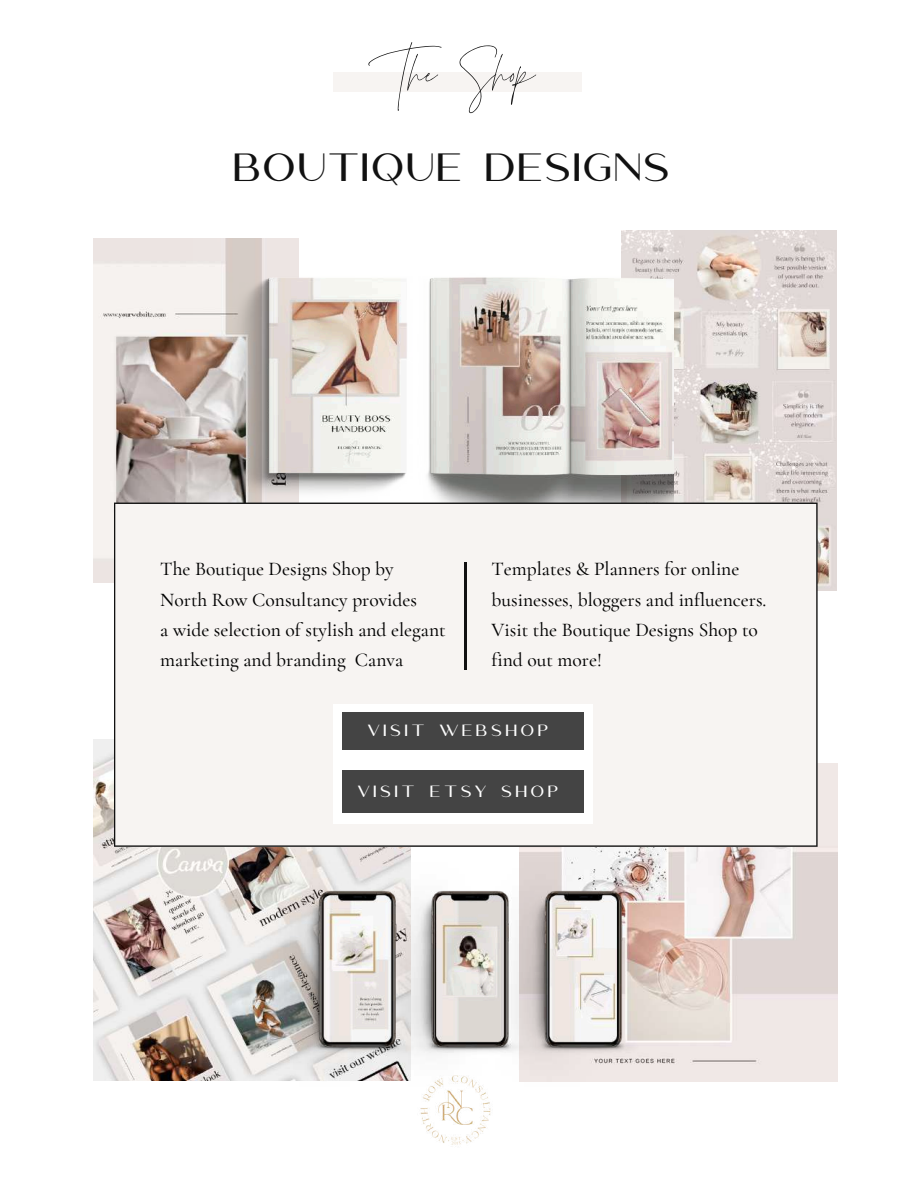
<style>
.page{position:relative;width:918px;height:1188px;background:#fff}
.page>*{position:absolute;margin:0;border:0;box-sizing:border-box;transform-origin:0 0}
.t1{font:72px "Amoret Script Alt";color:#111}
.t2{font:34.5px "Amoret Sans";color:#111}
.t3{font:500 19.5px/30.3px "Cormorant Garamond";color:#000}
.t4{font:14.25px "Amoret Sans";letter-spacing:.2em;color:#fff}
</style>
<div class="page">
<img style="left:94px;top:239px;width:99px;height:343px">
<img style="left:674px;top:231px;width:162px;height:360px">
<img style="left:193px;top:230px;width:481px;height:273px">
<img style="left:94px;top:740px;width:164px;height:340px">
<img style="left:673px;top:764px;width:164px;height:317px">
<div style="left:114px;top:503px;width:704px;height:344px;background:#f7f4f2"></div>
<hr style="left:465px;top:562px;width:2px;height:108px;background:#111">
<img style="left:258px;top:833px;width:415px;height:249px">
<div style="left:333px;top:72px;width:249px;height:20px;background:#f7f4f2"></div>
<div style="left:334px;top:704px;width:259px;height:120px;background:#fff"></div>
<div style="left:343px;top:712px;width:241px;height:38px;background:#444"></div>
<img style="left:363px;top:1048px;width:185px;height:97px">
<div style="left:343px;top:770px;width:241px;height:43px;background:#444"></div>
<h1 class="t1" style="left:392px;top:30px;width:145px">The Shop</h1>
<h2 class="t2" style="left:232px;top:147px;width:440px">BOUTIQUE DESIGNS</h2>
<p class="t3" style="left:160px;top:554px;width:287px">The Boutique Designs Shop by<br>North Row Consultancy provides<br>a wide selection of stylish and elegant marketing and branding Canva</p>
<p class="t3" style="left:492px;top:554px;width:276px">Templates &amp; Planners for online businesses, bloggers and influencers.<br>Visit the Boutique Designs Shop to find out more!</p>
<p class="t4" style="left:367px;top:722px;width:183px">VISIT WEBSHOP</p>
<p class="t4" style="left:357px;top:783px;width:203px">VISIT ETSY SHOP</p>
</div>
